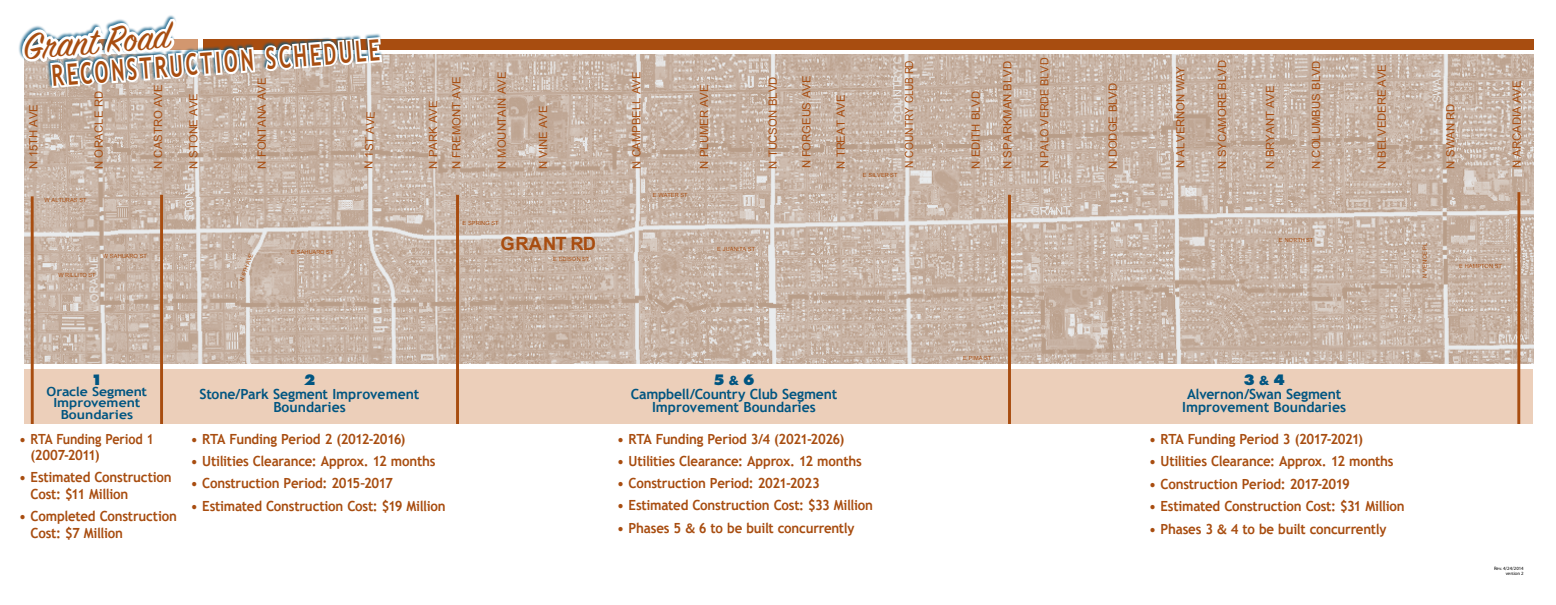
<style>
.page{position:relative;width:1556px;height:605px;background:#fff}
.page>*{position:absolute;margin:0;border:0;box-sizing:border-box;transform-origin:0 0}
.t1{font:40.52px "Sign Painter House Script";color:#a84d10}
.t2{font:700 29.32px "Trebuchet MS";color:#a84d10;scale:.67 1}
.t3{font:700 18.32px "Arial";color:#a84d10}
.t4{font:700 13.96px/16.5px "Trebuchet MS";letter-spacing:-.015em;color:#a84d10;scale:.95 1}
.t5{font:700 13.96px/14px "Trebuchet MS";color:#005581;text-align:center}
.t6{font:800 13.96px "Futura";color:#005581}
.t7{font:700 12.56px/11.4px "Trebuchet MS";color:#005581;text-align:center;scale:1.11 1}
.t8{font:11.32px "Arial";color:#a84d10}
.t9{font:11.28px "Arial";color:#a84d10}
.t10{font:11.28px "Arial";color:#a84d10;scale:.95 1}
.t11{font:11.28px "Arial";color:#a84d10;scale:.9 1}
.t12{font:5.64px "Arial";color:#a84d10}
.t13{font:4.8px "Myriad Pro";color:#000}
.s1{font-size:11.28px}
.s2{font-weight:700;font-size:12px}
.s3{font-family:"Franklin Gothic";font-weight:500}
</style>
<div class="page">
<img style="left:24px;top:54px;width:1509px;height:310px">
<div style="left:203px;top:39px;width:1330px;height:11px;background:#a84d10"></div>
<div style="left:24px;top:369px;width:1508px;height:55px;background:#eccfba"></div>
<svg style="left:1008px;top:195px;width:2px;height:229px"></svg>
<svg style="left:160px;top:195px;width:3px;height:229px"></svg>
<svg style="left:1516px;top:191px;width:5px;height:233px"></svg>
<svg style="left:31px;top:196px;width:3px;height:228px"></svg>
<svg style="left:456px;top:195px;width:3px;height:229px"></svg>
<svg style="left:19px;top:15px;width:365px;height:75px"></svg>
<p class="t1" style="left:22px;top:27px;width:148px;rotate:-4deg">Grant Road</p>
<p class="t2" style="left:50px;top:56px;width:492px;rotate:-4deg">RECONSTRUCTION SCHEDULE</p>
<p class="t8" style="left:152px;top:169px;width:86px;rotate:-90deg">N CASTRO AVE</p>
<p class="t8" style="left:450px;top:169px;width:94px;rotate:-90deg">N FREMONT AVE</p>
<p class="t9" style="left:255px;top:169px;width:92px;rotate:-90deg">N FONTANA AVE</p>
<p class="t9" style="left:92px;top:169px;width:79px;rotate:-90deg">N ORACLE RD</p>
<p class="t9" style="left:187px;top:169px;width:77px;rotate:-90deg">N STONE AVE</p>
<p class="t9" style="left:427px;top:169px;width:69px;rotate:-90deg">N PARK AVE</p>
<p class="t8" style="left:27px;top:169px;width:66px;rotate:-90deg">N 15TH AVE</p>
<p class="t9" style="left:362px;top:169px;width:59px;rotate:-88deg">N 1ST AVE</p>
<p class="t12" style="left:45px;top:197px;width:44px">W ALTURAS ST</p>
<p class="t9" style="left:495px;top:169px;width:99px;rotate:-90deg">N MOUNTAIN AVE</p>
<p class="t12" style="left:462px;top:220px;width:38px">E SPRING ST</p>
<p class="t9" style="left:537px;top:169px;width:65px;rotate:-90deg">N VINE AVE</p>
<p class="t12" style="left:103px;top:253px;width:45px">W SAHUARO ST</p>
<p class="t12" style="left:58px;top:272px;width:39px">W RILLITO ST</p>
<p class="t12" style="left:238px;top:280px;width:31px;rotate:-70deg">N 6TH AVE</p>
<p class="t12" style="left:291px;top:249px;width:44px">E SAHUARO ST</p>
<p class="t3" style="left:500px;top:233px;width:97px">GRANT RD</p>
<p class="t12" style="left:553px;top:255px;width:38px">E EDISON ST</p>
<p class="t8" style="left:1001px;top:169px;width:109px;rotate:-90deg">N SPARKMAN BLVD</p>
<p class="t10" style="left:1038px;top:168px;width:118px;rotate:-90deg">N PALO VERDE BLVD</p>
<p class="t9" style="left:1215px;top:169px;width:110px;rotate:-90deg">N SYCAMORE BLVD</p>
<p class="t9" style="left:630px;top:169px;width:99px;rotate:-90deg">N CAMPBELL AVE</p>
<p class="t11" style="left:902px;top:168px;width:122px;rotate:-90deg">N COUNTRY CLUB RD</p>
<p class="t9" style="left:1375px;top:169px;width:106px;rotate:-90deg">N BELVEDERE AVE</p>
<p class="t9" style="left:1309px;top:169px;width:110px;rotate:-90deg">N COLUMBUS BLVD</p>
<p class="t9" style="left:1173px;top:168px;width:104px;rotate:-90deg">N ALVERNON WAY</p>
<p class="t9" style="left:766px;top:168px;width:94px;rotate:-90deg">N TUCSON BLVD</p>
<p class="t9" style="left:800px;top:168px;width:94px;rotate:-90deg">N FORGEUS AVE</p>
<p class="t9" style="left:1106px;top:169px;width:87px;rotate:-90deg">N DODGE BLVD</p>
<p class="t8" style="left:698px;top:169px;width:86px;rotate:-90deg">N PLUMER AVE</p>
<p class="t8" style="left:1263px;top:169px;width:84px;rotate:-90deg">N BRYANT AVE</p>
<p class="t9" style="left:969px;top:169px;width:79px;rotate:-90deg">N EDITH BLVD</p>
<p class="t9" style="left:834px;top:169px;width:75px;rotate:-90deg">N TREAT AVE</p>
<p class="t12" style="left:652px;top:192px;width:36px">E WATER ST</p>
<p class="t12" style="left:717px;top:246px;width:39px">E JUANITA ST</p>
<p class="t12" style="left:862px;top:172px;width:36px">E SILVER ST</p>
<p class="t12" style="left:1278px;top:237px;width:36px">E NORTH ST</p>
<p class="t9" style="left:1444px;top:168px;width:66px;rotate:-90deg">N SWAN RD</p>
<p class="t8" style="left:1510px;top:168px;width:89px;rotate:-90deg"><span class="s1">N</span> ARCADIA AVE</p>
<p class="t12" style="left:1421px;top:278px;width:37px;rotate:-90deg">N VENICE PL</p>
<p class="t12" style="left:1458px;top:263px;width:44px">E HAMPTON ST</p>
<p class="t6" style="left:91px;top:371px;width:13px">1</p>
<p class="t7" style="left:47px;top:386px;width:92px">Oracle Segment<br>Improvement</p>
<p class="t7" style="left:61px;top:409px;width:67px">Boundaries</p>
<p class="t4" style="left:31px;top:430px;width:131px;text-indent:-11px">• RTA Funding Period 1 (2007-2011)</p>
<p class="t4" style="left:31px;top:469px;width:150px;text-indent:-11px">• Estimated Construction<br>Cost: $11 Million</p>
<p class="t4" style="left:31px;top:508px;width:155px;text-indent:-11px">• Completed Construction<br>Cost: $7 Million</p>
<p class="t6" style="left:304px;top:371px;width:13px">2</p>
<p class="t5" style="left:200px;top:386px;width:221px">Stone/Park Segment Improvement<br>Boundaries</p>
<p class="t4" style="left:191px;top:430px;width:227px">• RTA Funding Period 2 (2012-2016)</p>
<p class="t4" style="left:191px;top:452px;width:259px">• Utilities Clearance: Approx. 12 months</p>
<p class="t4" style="left:191px;top:475px;width:214px">• Construction Period: 2015–2017</p>
<p class="t4" style="left:191px;top:497px;width:270px">• Estimated Construction Cost: $19 Million</p>
<p class="t6" style="left:713px;top:371px;width:43px">5 <span class="s2">&amp;</span> 6</p>
<p class="t5" style="left:630px;top:386px;width:208px">Campbell/Country Club Segment</p>
<p class="t5" style="left:652px;top:400px;width:165px">Improvement Boundaries</p>
<p class="t4" style="left:617px;top:430px;width:240px">• RTA Funding Period 3/4 (2021-2026)</p>
<p class="t4" style="left:617px;top:452px;width:259px">• Utilities Clearance: Approx. 12 months</p>
<p class="t4" style="left:617px;top:475px;width:215px">• Construction Period: 2021-2023</p>
<p class="t4" style="left:617px;top:497px;width:271px">• Estimated Construction Cost: $33 Million</p>
<p class="t4" style="left:617px;top:519px;width:251px">• Phases 5 <span class="s3">&amp;</span> 6 to be built concurrently</p>
<p class="t12" style="left:963px;top:354px;width:30px">E PIMA ST</p>
<p class="t6" style="left:1243px;top:371px;width:43px">3 <span class="s2">&amp;</span> 4</p>
<p class="t5" style="left:1187px;top:386px;width:156px">Alvernon/Swan Segment</p>
<p class="t5" style="left:1182px;top:400px;width:165px">Improvement Boundaries</p>
<p class="t4" style="left:1149px;top:430px;width:227px">• RTA Funding Period 3 (2017-2021)</p>
<p class="t4" style="left:1149px;top:453px;width:259px">• Utilities Clearance: Approx. 12 months</p>
<p class="t4" style="left:1149px;top:475px;width:213px">• Construction Period: 2017-2019</p>
<p class="t4" style="left:1149px;top:498px;width:270px">• Estimated Construction Cost: $31 Million</p>
<p class="t4" style="left:1149px;top:520px;width:251px">• Phases 3 <span class="s3">&amp;</span> 4 to be built concurrently</p>
<p class="t13" style="left:1493px;top:566px;width:31px">Rev. 4/24/2014</p>
<p class="t13" style="left:1505px;top:571px;width:20px">version 2</p>
</div>
